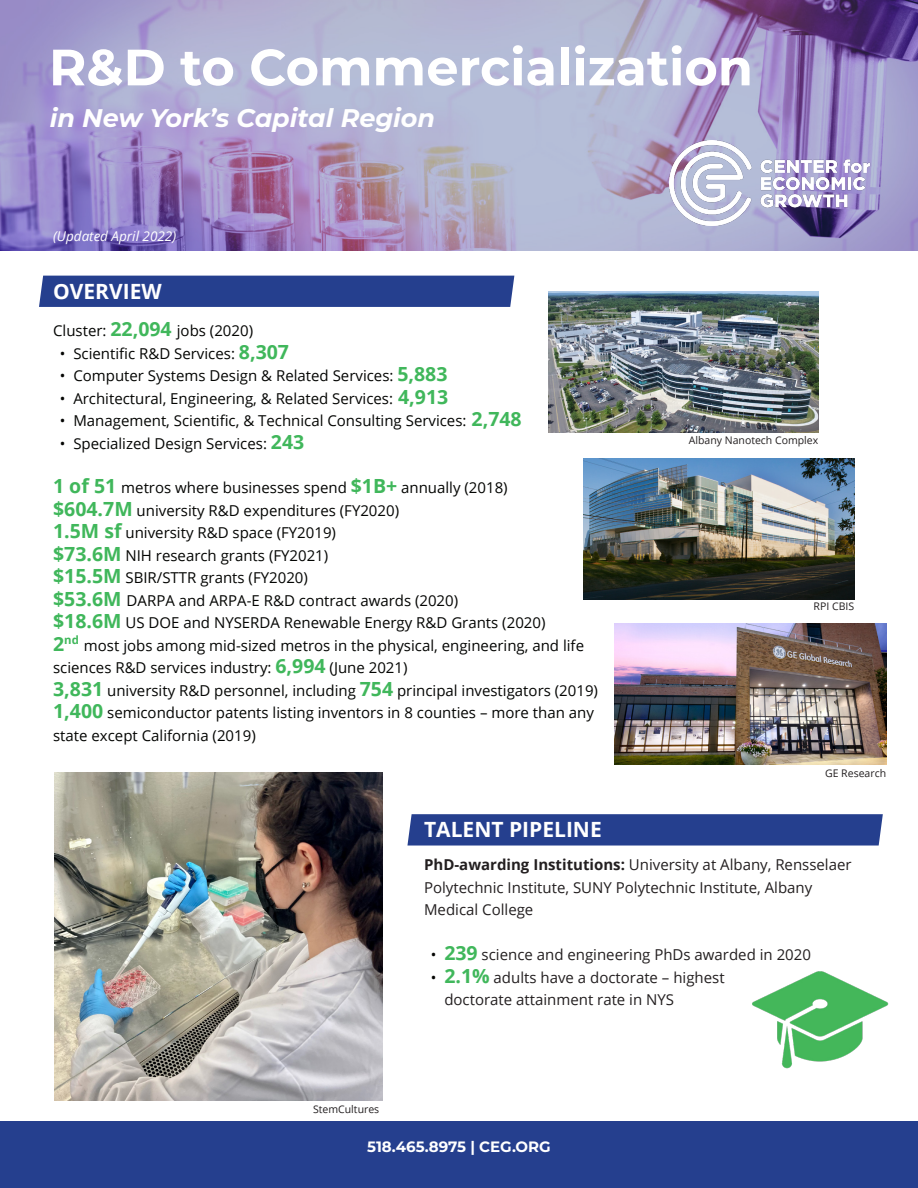
<style>
.page{position:relative;width:918px;height:1188px;background:#fff}
.page>*{position:absolute;margin:0;border:0;box-sizing:border-box;transform-origin:0 0}
.t1{font:700 51px "Montserrat";color:#fff}
.t2{font:italic 700 25.5px "Montserrat";color:#fff}
.t3{font:700 21px "Open Sans";color:#fff}
.t4{font:15px/22.5px "Open Sans";color:#040503}
.t5{font:15px/22.5px "Open Sans";color:#231f20}
.t6{font:700 15px "Montserrat";color:#fff}
.t7{font:italic 13.5px "Open Sans";color:#fff}
.t8{font:10.5px "Open Sans";color:#231f20}
.s1{font-weight:700;font-size:19.5px;color:#40b75b}
.s2{font-weight:700}
.s3{color:#040503}
</style>
<div class="page">
<div style="left:39px;top:276px;width:475px;height:31px;background:#253f8e"></div>
<svg style="left:407px;top:814px;width:476px;height:32px;background:#2b4491"></svg>
<svg style="left:0;top:0;width:918px;height:251px;background:#a59dc8"></svg>
<img style="left:669px;top:141px;width:201px;height:85px">
<div style="left:0;top:1121px;width:918px;height:67px;background:#253f8e"></div>
<img style="left:54px;top:772px;width:328px;height:329px">
<img style="left:615px;top:624px;width:271px;height:140px">
<img style="left:584px;top:459px;width:271px;height:140px">
<img style="left:549px;top:291px;width:269px;height:141px">
<img style="left:752px;top:971px;width:137px;height:98px">
<p class="t1" style="left:49px;top:30px;width:706px">R&amp;D to Commercialization</p>
<p class="t2" style="left:50px;top:99px;width:387px">in New York’s Capital Region</p>
<p class="t7" style="left:53px;top:227px;width:125px">(Updated April 2022)</p>
<p class="t3" style="left:53px;top:276px;width:110px">OVERVIEW</p>
<p class="t4" style="left:53px;top:319px;width:202px">Cluster: <span class="s1">22,094</span> jobs (2020)</p>
<p class="t4" style="left:60px;top:342px;width:231px">• Scientific R&amp;D Services: <span class="s1">8,307</span></p>
<p class="t4" style="left:60px;top:364px;width:389px">• Computer Systems Design &amp; Related Services: <span class="s1">5,883</span></p>
<p class="t4" style="left:60px;top:387px;width:390px">• Architectural, Engineering, &amp; Related Services: <span class="s1">4,913</span></p>
<p class="t4" style="left:60px;top:409px;width:463px">• Management, Scientific, &amp; Technical Consulting Services: <span class="s1">2,748</span></p>
<p class="t4" style="left:60px;top:432px;width:246px">• Specialized Design Services: <span class="s1">243</span></p>
<p class="t4" style="left:53px;top:476px;width:456px"><span class="s1">1 of 51</span> metros where businesses spend <span class="s1">$1B+</span> annually (2018)</p>
<p class="t4" style="left:53px;top:498px;width:348px"><span class="s1">$604.7M</span> university R&amp;D expenditures (FY2020)</p>
<p class="t4" style="left:53px;top:521px;width:284px"><span class="s1">1.5M sf</span> university R&amp;D space (FY2019)</p>
<p class="t4" style="left:53px;top:543px;width:277px"><span class="s1">$73.6M</span> NIH research grants (FY2021)</p>
<p class="t4" style="left:53px;top:566px;width:256px"><span class="s1">$15.5M</span> SBIR/STTR grants (FY2020)</p>
<p class="t4" style="left:53px;top:588px;width:407px"><span class="s1">$53.6M</span> DARPA and ARPA-E R&amp;D contract awards (2020)</p>
<p class="t4" style="left:53px;top:611px;width:494px"><span class="s1">$18.6M</span> US DOE and NYSERDA Renewable Energy R&amp;D Grants (2020)</p>
<p class="t4" style="left:53px;top:633px;width:532px"><span class="s1">2</span><sup>nd</sup> most jobs among mid-sized metros in the physical, engineering, and life sciences R&amp;D services industry: <span class="s1">6,994</span> (June 2021)</p>
<p class="t4" style="left:53px;top:678px;width:546px"><span class="s1">3,831</span> university R&amp;D personnel, including <span class="s1">754</span> principal investigators (2019)</p>
<p class="t4" style="left:53px;top:701px;width:542px"><span class="s1">1,400</span> semiconductor patents listing inventors in 8 counties – more than any state except California (2019)</p>
<p class="t3" style="left:424px;top:814px;width:179px">TALENT PIPELINE</p>
<p class="t8" style="left:689px;top:433px;width:131px">Albany Nanotech Complex</p>
<p class="t8" style="left:814px;top:599px;width:42px">RPI CBIS</p>
<p class="t8" style="left:825px;top:766px;width:63px">GE Research</p>
<p class="t8" style="left:313px;top:1102px;width:68px">StemCultures</p>
<p class="t5" style="left:424px;top:853px;width:429px"><span class="s2">PhD-awarding Institutions:</span> University at Albany, Rensselaer<br>Polytechnic Institute, SUNY Polytechnic Institute, Albany<br>Medical College</p>
<p class="t5" style="left:431px;top:943px;width:382px"><span class="s3">•</span> <span class="s1">239</span> science and engineering PhDs awarded in 2020</p>
<p class="t5" style="left:444px;top:966px;width:282px;text-indent:-14px"><span class="s3">•</span> <span class="s1">2.1%</span> adults have a doctorate – highest doctorate attainment rate in NYS</p>
<p class="t6" style="left:367px;top:1136px;width:185px">518.465.8975 | CEG.ORG</p>
</div>
